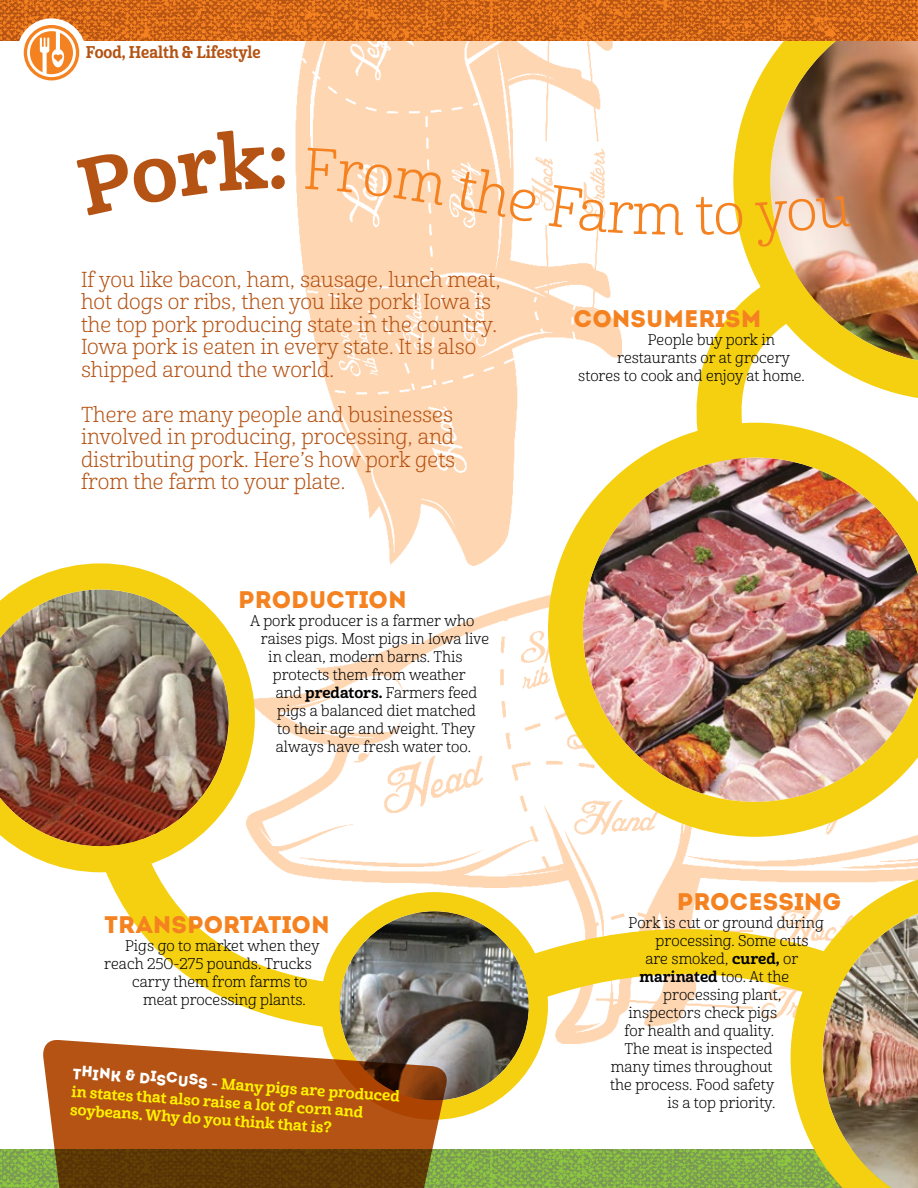
<style>
.page{position:relative;width:918px;height:1188px;background:#fff}
.page>*{position:absolute;margin:0;border:0;box-sizing:border-box;transform-origin:0 0}
.t1{font:78px "Cabrito Nor Bol";color:#b45314}
.t2{font:24px "Intro";color:#f58220}
.t3{font:21px/22.5px "Cabrito Nor Boo";color:#b45314}
.t4{font:16.5px "Cabrito Con Bol";color:#b45314}
.t5{font:15px "Cabrito Nor Boo";color:#000}
.t6{font:15px/18px "Cabrito Nor Bol";color:#fff200}
.t7{font:15px "Cabrito Nor Bol";color:#000}
.s1{font-family:"Cabrito Nor Bol"}
.s2{font-family:"Intro";color:#fff}
.s3{color:#fff}
.s4{font-family:"Cabrito Nor Boo"}
</style>
<div class="page">
<img style="left:286px;top:40px;width:335px;height:519px">
<img style="left:316px;top:559px;width:232px;height:277px">
<svg style="left:696px;top:311px;width:69px;height:112px"></svg>
<svg style="left:451px;top:836px;width:467px;height:283px"></svg>
<svg style="left:91px;top:688px;width:392px;height:351px"></svg>
<img style="left:733px;top:40px;width:185px;height:361px">
<img style="left:340px;top:911px;width:189px;height:190px;border-radius:95px">
<div style="left:320px;top:892px;width:228px;height:228px;border:19px solid #f5d011;border-radius:50%"></div>
<img style="left:0;top:1149px;width:791px;height:39px">
<img style="left:0;top:0;width:917px;height:40px">
<div style="left:17px;top:18px;width:69px;height:69px;background:#fff;border-radius:50%"></div>
<svg style="left:42px;top:1039px;width:406px;height:149px;background:#9e5b24"></svg>
<svg style="left:24px;top:25px;width:55px;height:55px"></svg>
<img style="left:0;top:563px;width:255px;height:309px">
<img style="left:548px;top:423px;width:370px;height:414px">
<hr style="left:917px;top:0;width:1px;height:40px;background:#f58220">
<img style="left:791px;top:869px;width:127px;height:319px">
<svg style="left:305px;top:148px;width:142px;height:58px;background:#fed9b7"></svg>
<svg style="left:455px;top:168px;width:82px;height:55px"></svg>
<svg style="left:549px;top:185px;width:72px;height:50px"></svg>
<svg style="left:733px;top:197px;width:10px;height:38px"></svg>
<svg style="left:755px;top:196px;width:96px;height:51px;background:#ecd19f"></svg>
<p class="t4" style="left:86px;top:42px;width:176px">Food, Health &amp; Lifestyle</p>
<h1 class="t1" style="left:268px;top:111px;width:22px">:</h1>
<h3 class="t3" style="left:81px;top:269px;width:421px">If you like bacon, ham, sausage, lunch meat, hot dogs or ribs, then you like pork! Iowa is the top pork producing state in the country.<br>Iowa pork is eaten in every state. It is also shipped around the world.</h3>
<h3 class="t3" style="left:81px;top:404px;width:376px;text-align:justify">There are many people and businesses involved in producing, processing, and distributing pork. Here’s how pork gets from the farm to your plate.</h3>
<h2 class="t2" style="left:238px;top:586px;width:170px">PRODUCTION</h2>
<p class="t5" style="left:250px;top:612px;width:225px">A pork producer is a farmer who</p>
<p class="t5" style="left:261px;top:630px;width:230px">raises pigs. Most pigs in Iowa live</p>
<p class="t5" style="left:268px;top:648px;width:196px">in clean, modern barns. This</p>
<p class="t5" style="left:273px;top:666px;width:195px">protects them from weather</p>
<p class="t5" style="left:276px;top:684px;width:203px">and <span class="s1">predators.</span> Farmers feed</p>
<p class="t5" style="left:277px;top:702px;width:200px">pigs a balanced diet matched</p>
<p class="t5" style="left:277px;top:720px;width:200px">to their age and weight. They</p>
<p class="t5" style="left:276px;top:738px;width:197px">always have fresh water too.</p>
<h2 class="t2" style="left:105px;top:910px;width:227px">TRANSPORTATION</h2>
<p class="t5" style="left:125px;top:937px;width:196px">Pigs go to market when they</p>
<p class="t5" style="left:104px;top:955px;width:209px">reach 250-275 pounds. Trucks</p>
<p class="t5" style="left:132px;top:973px;width:177px">carry them from farms to</p>
<p class="t5" style="left:143px;top:991px;width:164px">meat processing plants.</p>
<p class="t6" style="left:73px;top:1065px;width:329px;rotate:4deg"><span class="s2">T</span><sup>H</sup><span class="s2">I</span><sup>N</sup><span class="s2">K </span><sup>&amp;</sup> <span class="s2">D</span><sup>I</sup><span class="s2">S</span><sup>C</sup><span class="s2">U</span><sup>S</sup><span class="s2">S</span> <span class="s3">-</span> Many pigs are produced in states that also raise a lot of corn and soybeans. Why do you think that is?</p>
<h2 class="t2" style="left:574px;top:304px;width:189px">CONSUMERISM</h2>
<p class="t5" style="left:648px;top:330px;width:129px">People buy pork in</p>
<p class="t5" style="left:617px;top:348px;width:175px">restaurants or at grocery</p>
<p class="t5" style="left:578px;top:366px;width:228px">stores to cook and enjoy at home.</p>
<h2 class="t2" style="left:677px;top:887px;width:166px">PROCESSING</h2>
<p class="t5" style="left:629px;top:914px;width:197px">Pork is cut or ground during</p>
<p class="t5" style="left:656px;top:932px;width:154px">processing. Some cuts</p>
<p class="t5" style="left:645px;top:950px;width:155px">are smoked, <span class="s1">cured,</span> or</p>
<p class="t7" style="left:640px;top:967px;width:151px">marinated <span class="s4">too. At the</span></p>
<p class="t5" style="left:663px;top:986px;width:120px">processing plant,</p>
<p class="t5" style="left:629px;top:1004px;width:150px">inspectors check pigs</p>
<p class="t5" style="left:625px;top:1022px;width:151px">for health and quality.</p>
<p class="t5" style="left:624px;top:1040px;width:150px">The meat is inspected</p>
<p class="t5" style="left:611px;top:1058px;width:163px">many times throughout</p>
<p class="t5" style="left:610px;top:1076px;width:166px">the process. Food safety</p>
<p class="t5" style="left:668px;top:1094px;width:110px">is a top priority.</p>
</div>
